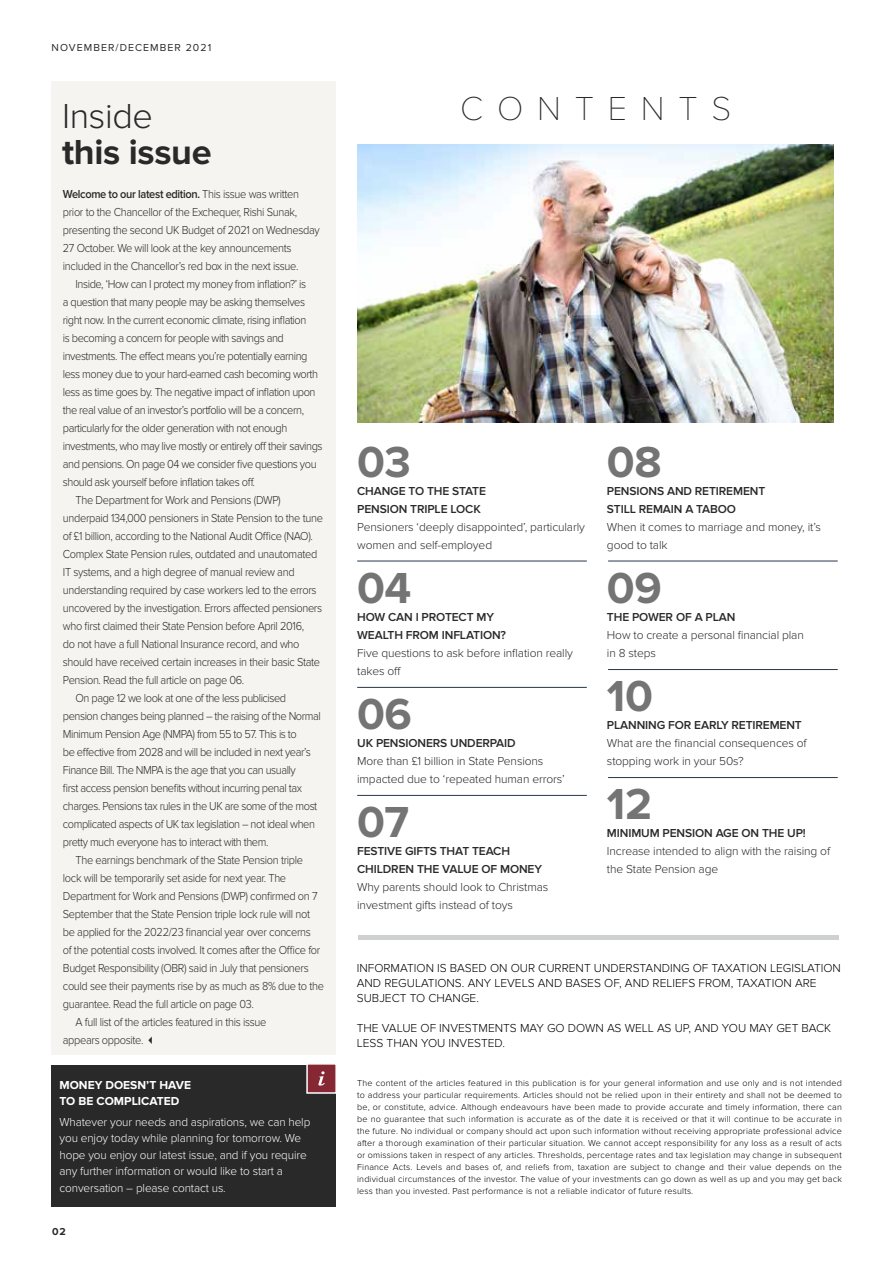
<style>
.page{position:relative;width:893px;height:1263px;background:#fff}
.page>*{position:absolute;margin:0;border:0;box-sizing:border-box;transform-origin:0 0}
.t1{font:700 45px "Proxima Nova";letter-spacing:-.01em;color:#747474}
.t2{font:700 36px "Proxima Nova";letter-spacing:-.01em;color:#292929}
.t3{font:300 36px "Proxima Nova";letter-spacing:-.01em;color:#292929}
.t4{font:100 34.5px "Proxima Nova T";letter-spacing:.4em;color:#292929}
.t5{font:300 12px/18px "Proxima Nova";letter-spacing:-.03em;color:#292929;scale:.92 1}
.t6{font:300 12px/18px "Proxima Nova";letter-spacing:-.01em;color:#292929}
.t7{font:600 12px/18px "Proxima Nova";letter-spacing:-.01em;color:#292929}
.t8{font:300 12px/15px "Proxima Nova";color:#000}
.t9{font:300 12px/16.5px "Proxima Nova";letter-spacing:-.01em;color:#fff}
.t10{font:700 12px/16.5px "Proxima Nova";color:#fff}
.t11{font:10.5px "Proxima Nova";letter-spacing:.1em;color:#292929}
.t12{font:700 10.5px "Proxima Nova";color:#292929}
.t13{font:300 9px/12px "Proxima Nova";letter-spacing:.02em;color:#000;text-align:justify}
.s1{font-weight:600}
</style>
<div class="page">
<div style="left:51px;top:81px;width:285px;height:973px;background:#f5f4f0"></div>
<img style="left:357px;top:145px;width:476px;height:277px">
<hr style="left:358px;top:935px;width:481px;height:4px;background:#ced1cf">
<hr style="left:357px;top:561px;width:230px;height:1px;background:#29374b">
<hr style="left:608px;top:561px;width:230px;height:1px;background:#29374b">
<hr style="left:608px;top:669px;width:230px;height:1px;background:#29374b">
<hr style="left:608px;top:777px;width:230px;height:1px;background:#29374b">
<hr style="left:357px;top:687px;width:230px;height:1px;background:#29374b">
<hr style="left:357px;top:795px;width:230px;height:1px;background:#29374b">
<div style="left:51px;top:1065px;width:284px;height:141px;background:#292929"></div>
<div style="left:306px;top:1063px;width:31px;height:31px;background:#852834;border:2px solid #fff"></div>
<svg style="left:318px;top:1071px;width:7px;height:14px"></svg>
<p class="t11" style="left:52px;top:41px;width:161px">NOVEMBER/DECEMBER 2021</p>
<h2 class="t3" style="left:62px;top:96px;width:92px">Inside</h2>
<h2 class="t2" style="left:62px;top:132px;width:151px">this issue</h2>
<p class="t5" style="left:63px;top:185px;width:281px"><span class="s1">Welcome to our latest edition.</span> This issue was written prior to the Chancellor of the Exchequer, Rishi Sunak, presenting the second UK Budget of 2021 on Wednesday 27 October. We will look at the key announcements included in the Chancellor’s red box in the next issue.</p>
<p class="t5" style="left:76px;top:275px;width:252px">Inside, ‘How can I protect my money from inflation?’ is</p>
<p class="t5" style="left:63px;top:293px;width:265px">a question that many people may be asking themselves</p>
<p class="t5" style="left:63px;top:311px;width:266px">right now. In the current economic climate, rising inflation</p>
<p class="t5" style="left:63px;top:329px;width:242px">is becoming a concern for people with savings and</p>
<p class="t5" style="left:63px;top:347px;width:267px">investments. The effect means you’re potentially earning</p>
<p class="t5" style="left:63px;top:365px;width:279px">less money due to your hard-earned cash becoming worth</p>
<p class="t5" style="left:63px;top:383px;width:276px">less as time goes by. The negative impact of inflation upon</p>
<p class="t5" style="left:63px;top:401px;width:264px">the real value of an investor’s portfolio will be a concern,</p>
<p class="t5" style="left:63px;top:419px;width:245px">particularly for the older generation with not enough</p>
<p class="t5" style="left:63px;top:437px;width:284px">investments, who may live mostly or entirely off their savings</p>
<p class="t5" style="left:63px;top:455px;width:277px">and pensions. On page 04 we consider five questions you</p>
<p class="t5" style="left:63px;top:473px;width:210px">should ask yourself before inflation takes off.</p>
<p class="t5" style="left:76px;top:491px;width:224px">The Department for Work and Pensions (DWP)</p>
<p class="t5" style="left:63px;top:509px;width:284px">underpaid 134,000 pensioners in State Pension to the tune</p>
<p class="t5" style="left:63px;top:527px;width:273px">of £1 billion, according to the National Audit Office (NAO).</p>
<p class="t5" style="left:63px;top:545px;width:278px">Complex State Pension rules, outdated and unautomated</p>
<p class="t5" style="left:63px;top:563px;width:253px">IT systems, and a high degree of manual review and</p>
<p class="t5" style="left:63px;top:581px;width:277px">understanding required by case workers led to the errors</p>
<p class="t5" style="left:63px;top:599px;width:283px">uncovered by the investigation. Errors affected pensioners</p>
<p class="t5" style="left:63px;top:617px;width:264px">who first claimed their State Pension before April 2016,</p>
<p class="t5" style="left:63px;top:635px;width:259px">do not have a full National Insurance record, and who</p>
<p class="t5" style="left:63px;top:653px;width:281px">should have received certain increases in their basic State</p>
<p class="t5" style="left:63px;top:671px;width:199px">Pension. Read the full article on page 06.</p>
<p class="t5" style="left:76px;top:689px;width:230px">On page 12 we look at one of the less publicised</p>
<p class="t5" style="left:63px;top:707px;width:282px">pension changes being planned – the raising of the Normal</p>
<p class="t5" style="left:63px;top:725px;width:256px">Minimum Pension Age (NMPA) from 55 to 57. This is to</p>
<p class="t5" style="left:63px;top:743px;width:271px">be effective from 2028 and will be included in next year’s</p>
<p class="t5" style="left:63px;top:761px;width:255px">Finance Bill. The NMPA is the age that you can usually</p>
<p class="t5" style="left:63px;top:779px;width:261px">first access pension benefits without incurring penal tax</p>
<p class="t5" style="left:63px;top:797px;width:278px">charges. Pensions tax rules in the UK are some of the most</p>
<p class="t5" style="left:63px;top:815px;width:276px">complicated aspects of UK tax legislation – not ideal when</p>
<p class="t5" style="left:63px;top:833px;width:225px">pretty much everyone has to interact with them.</p>
<p class="t5" style="left:76px;top:851px;width:249px">The earnings benchmark of the State Pension triple</p>
<p class="t5" style="left:63px;top:869px;width:244px">lock will be temporarily set aside for next year. The</p>
<p class="t5" style="left:63px;top:887px;width:278px">Department for Work and Pensions (DWP) confirmed on 7</p>
<p class="t5" style="left:63px;top:905px;width:270px">September that the State Pension triple lock rule will not</p>
<p class="t5" style="left:63px;top:923px;width:271px">be applied for the 2022/23 financial year over concerns</p>
<p class="t5" style="left:63px;top:941px;width:281px">of the potential costs involved. It comes after the Office for</p>
<p class="t5" style="left:63px;top:959px;width:269px">Budget Responsibility (OBR) said in July that pensioners</p>
<p class="t5" style="left:63px;top:977px;width:285px">could see their payments rise by as much as 8% due to the</p>
<p class="t5" style="left:63px;top:995px;width:209px">guarantee. Read the full article on page 03.</p>
<p class="t5" style="left:76px;top:1013px;width:209px">A full list of the articles featured in this issue</p>
<p class="t5" style="left:63px;top:1031px;width:104px">appears opposite. ✓</p>
<p class="t10" style="left:60px;top:1077px;width:133px">MONEY DOESN’T HAVE<br>TO BE COMPLICATED</p>
<p class="t9" style="left:60px;top:1114px;width:252px">Whatever your needs and aspirations, we can help you enjoy today while planning for tomorrow. We hope you enjoy our latest issue, and if you require any further information or would like to start a conversation – please contact us.</p>
<p class="t12" style="left:52px;top:1225px;width:15px">02</p>
<h3 class="t4" style="left:460px;top:88px;width:273px">CONTENTS</h3>
<h1 class="t1" style="left:357px;top:436px;width:55px">03</h1>
<p class="t7" style="left:357px;top:482px;width:130px">CHANGE TO THE STATE<br>PENSION TRIPLE LOCK</p>
<p class="t6" style="left:357px;top:518px;width:229px">Pensioners ‘deeply disappointed’, particularly women and self-employed</p>
<h1 class="t1" style="left:357px;top:562px;width:56px">04</h1>
<p class="t7" style="left:357px;top:608px;width:150px">HOW CAN I PROTECT MY<br>WEALTH FROM INFLATION?</p>
<p class="t6" style="left:357px;top:644px;width:217px">Five questions to ask before inflation really takes off</p>
<h1 class="t1" style="left:357px;top:688px;width:56px">06</h1>
<p class="t7" style="left:357px;top:734px;width:160px">UK PENSIONERS UNDERPAID</p>
<p class="t6" style="left:357px;top:752px;width:209px">More than £1 billion in State Pensions impacted due to ‘repeated human errors’</p>
<h1 class="t1" style="left:357px;top:796px;width:53px">07</h1>
<p class="t7" style="left:357px;top:842px;width:186px">FESTIVE GIFTS THAT TEACH<br>CHILDREN THE VALUE OF MONEY</p>
<p class="t6" style="left:357px;top:878px;width:193px">Why parents should look to Christmas investment gifts instead of toys</p>
<h1 class="t1" style="left:607px;top:436px;width:56px">08</h1>
<p class="t7" style="left:607px;top:482px;width:160px">PENSIONS AND RETIREMENT<br>STILL REMAIN A TABOO</p>
<p class="t6" style="left:607px;top:518px;width:216px">When it comes to marriage and money, it’s good to talk</p>
<h1 class="t1" style="left:607px;top:562px;width:56px">09</h1>
<p class="t7" style="left:607px;top:608px;width:130px">THE POWER OF A PLAN</p>
<p class="t6" style="left:607px;top:626px;width:198px">How to create a personal financial plan in 8 steps</p>
<h1 class="t1" style="left:607px;top:670px;width:47px">10</h1>
<p class="t7" style="left:607px;top:716px;width:196px">PLANNING FOR EARLY RETIREMENT</p>
<p class="t6" style="left:607px;top:734px;width:201px">What are the financial consequences of stopping work in your 50s?</p>
<h1 class="t1" style="left:607px;top:778px;width:47px">12</h1>
<p class="t7" style="left:607px;top:824px;width:200px">MINIMUM PENSION AGE ON THE UP!</p>
<p class="t6" style="left:607px;top:842px;width:225px">Increase intended to align with the raising of the State Pension age</p>
<p class="t8" style="left:357px;top:961px;width:486px">INFORMATION IS BASED ON OUR CURRENT UNDERSTANDING OF TAXATION LEGISLATION<br>AND REGULATIONS. ANY LEVELS AND BASES OF, AND RELIEFS FROM, TAXATION ARE<br>SUBJECT TO CHANGE.</p>
<p class="t8" style="left:357px;top:1021px;width:476px">THE VALUE OF INVESTMENTS MAY GO DOWN AS WELL AS UP, AND YOU MAY GET BACK<br>LESS THAN YOU INVESTED.</p>
<p class="t13" style="left:357px;top:1077px;width:486px">The content of the articles featured in this publication is for your general information and use only and is not intended to address your particular requirements. Articles should not be relied upon in their entirety and shall not be deemed to be, or constitute, advice. Although endeavours have been made to provide accurate and timely information, there can be no guarantee that such information is accurate as of the date it is received or that it will continue to be accurate in the future. No individual or company should act upon such information without receiving appropriate professional advice after a thorough examination of their particular situation. We cannot accept responsibility for any loss as a result of acts or omissions taken in respect of any articles. Thresholds, percentage rates and tax legislation may change in subsequent Finance Acts. Levels and bases of, and reliefs from, taxation are subject to change and their value depends on the individual circumstances of the investor. The value of your investments can go down as well as up and you may get back less than you invested. Past performance is not a reliable indicator of future results.</p>
</div>
